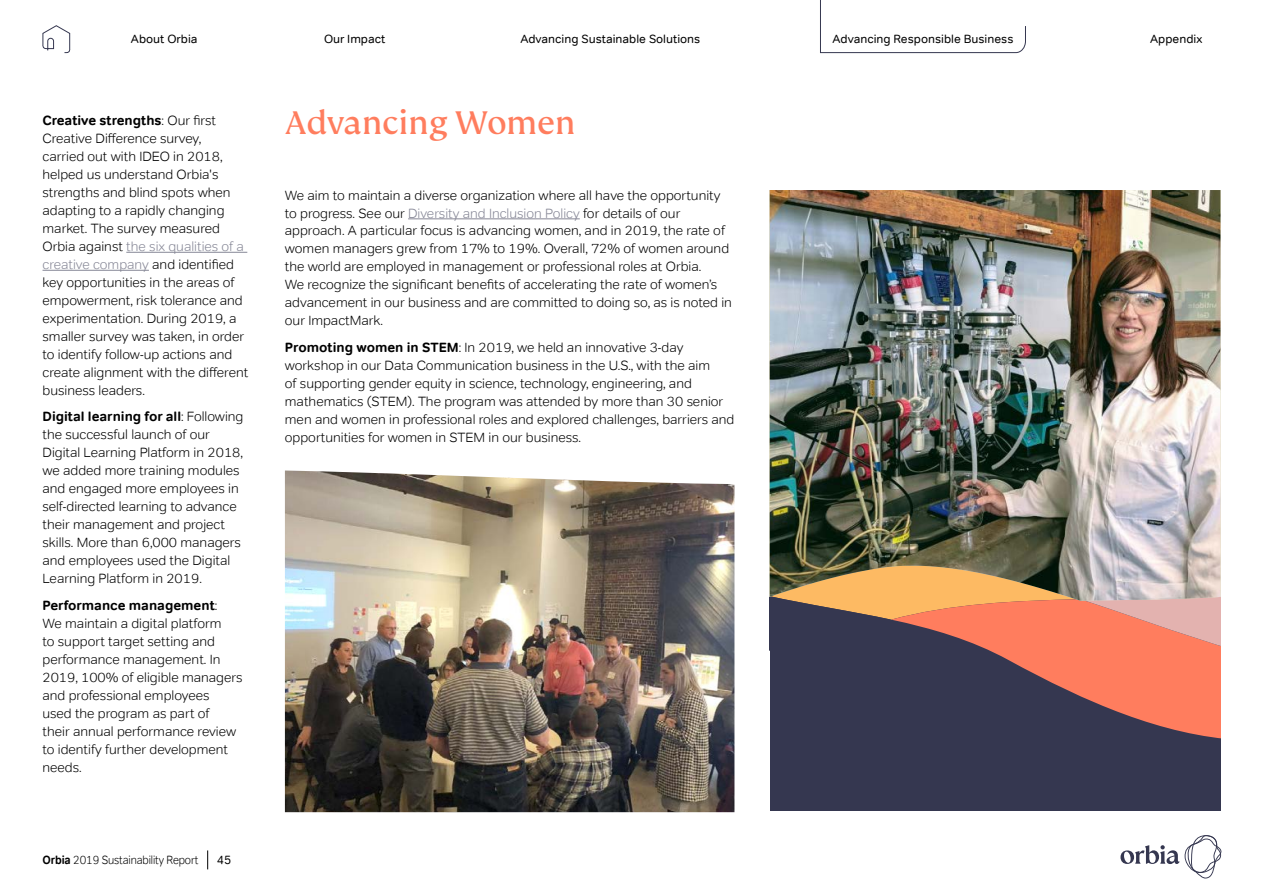
<style>
.page{position:relative;width:1263px;height:893px;background:#fff}
.page>*{position:absolute;margin:0;border:0;box-sizing:border-box;transform-origin:0 0}
.t1{font:36px "FS Kim";color:#ff7d5e}
.t2{font:300 13.5px/18px "Tondo";color:#000}
.t3{font:12px "Tondo";color:#000}
.t4{font:300 12px "Tondo";letter-spacing:-.01em;color:#000;scale:.9 1}
.s1{font-weight:700}
.s2{color:#868796}
</style>
<div class="page">
<hr style="left:126px;top:252px;width:121px;height:1px;background:#868796">
<hr style="left:43px;top:270px;width:106px;height:1px;background:#868796">
<hr style="left:408px;top:218px;width:172px;height:1px;background:#868796">
<div style="left:770px;top:346px;width:450px;height:465px;background:#353750"></div>
<svg style="left:795px;top:601px;width:425px;height:129px"></svg>
<svg style="left:1210px;top:190px;width:10px;height:411px;background:#c1b8ab"></svg>
<img style="left:770px;top:190px;width:440px;height:411px">
<img style="left:285px;top:470px;width:449px;height:342px">
<svg style="left:207px;top:850px;width:1px;height:19px"></svg>
<svg style="left:1120px;top:835px;width:102px;height:43px"></svg>
<svg style="left:42px;top:25px;width:28px;height:28px"></svg>
<svg style="left:820px;top:0;width:206px;height:53px"></svg>
<p class="t3" style="left:131px;top:32px;width:68px">About Orbia</p>
<p class="t3" style="left:324px;top:32px;width:63px">Our Impact</p>
<p class="t3" style="left:520px;top:32px;width:182px">Advancing Sustainable Solutions</p>
<p class="t3" style="left:832px;top:32px;width:182px">Advancing Responsible Business</p>
<p class="t3" style="left:1150px;top:32px;width:54px">Appendix</p>
<p class="t2" style="left:43px;top:111px;width:207px"><span class="s1">Creative strengths</span>: Our first<br>Creative Difference survey,<br>carried out with IDEO in 2018, helped us understand Orbia's strengths and blind spots when adapting to a rapidly changing market. The survey measured<br>Orbia against <span class="s2">the six qualities of a creative company</span> and identified key opportunities in the areas of empowerment, risk tolerance and experimentation. During 2019, a smaller survey was taken, in order to identify follow-up actions and create alignment with the different business leaders.</p>
<p class="t2" style="left:43px;top:408px;width:202px"><span class="s1">Digital learning for all</span>: Following the successful launch of our<br>Digital Learning Platform in 2018, we added more training modules and engaged more employees in self-directed learning to advance their management and project skills. More than 6,000 managers and employees used the Digital<br>Learning Platform in 2019.</p>
<p class="t2" style="left:43px;top:596px;width:201px"><span class="s1">Performance management</span>:<br>We maintain a digital platform<br>to support target setting and performance management. In<br>2019, 100% of eligible managers and professional employees<br>used the program as part of<br>their annual performance review to identify further development needs.</p>
<p class="t4" style="left:43px;top:853px;width:175px"><span class="s1">Orbia</span> 2019 Sustainability Report</p>
<p class="t3" style="left:217px;top:853px;width:16px">45</p>
<h1 class="t1" style="left:285px;top:103px;width:292px">Advancing Women</h1>
<p class="t2" style="left:285px;top:186px;width:449px">We aim to maintain a diverse organization where all have the opportunity to progress. See our <span class="s2">Diversity and Inclusion Policy</span> for details of our approach. A particular focus is advancing women, and in 2019, the rate of women managers grew from 17% to 19%. Overall, 72% of women around the world are employed in management or professional roles at Orbia.<br>We recognize the significant benefits of accelerating the rate of women’s advancement in our business and are committed to doing so, as is noted in our ImpactMark.</p>
<p class="t2" style="left:285px;top:338px;width:451px"><span class="s1">Promoting women in STEM</span>: In 2019, we held an innovative 3-day workshop in our Data Communication business in the U.S., with the aim<br>of supporting gender equity in science, technology, engineering, and mathematics (STEM). The program was attended by more than 30 senior men and women in professional roles and explored challenges, barriers and opportunities for women in STEM in our business.</p>
</div>
